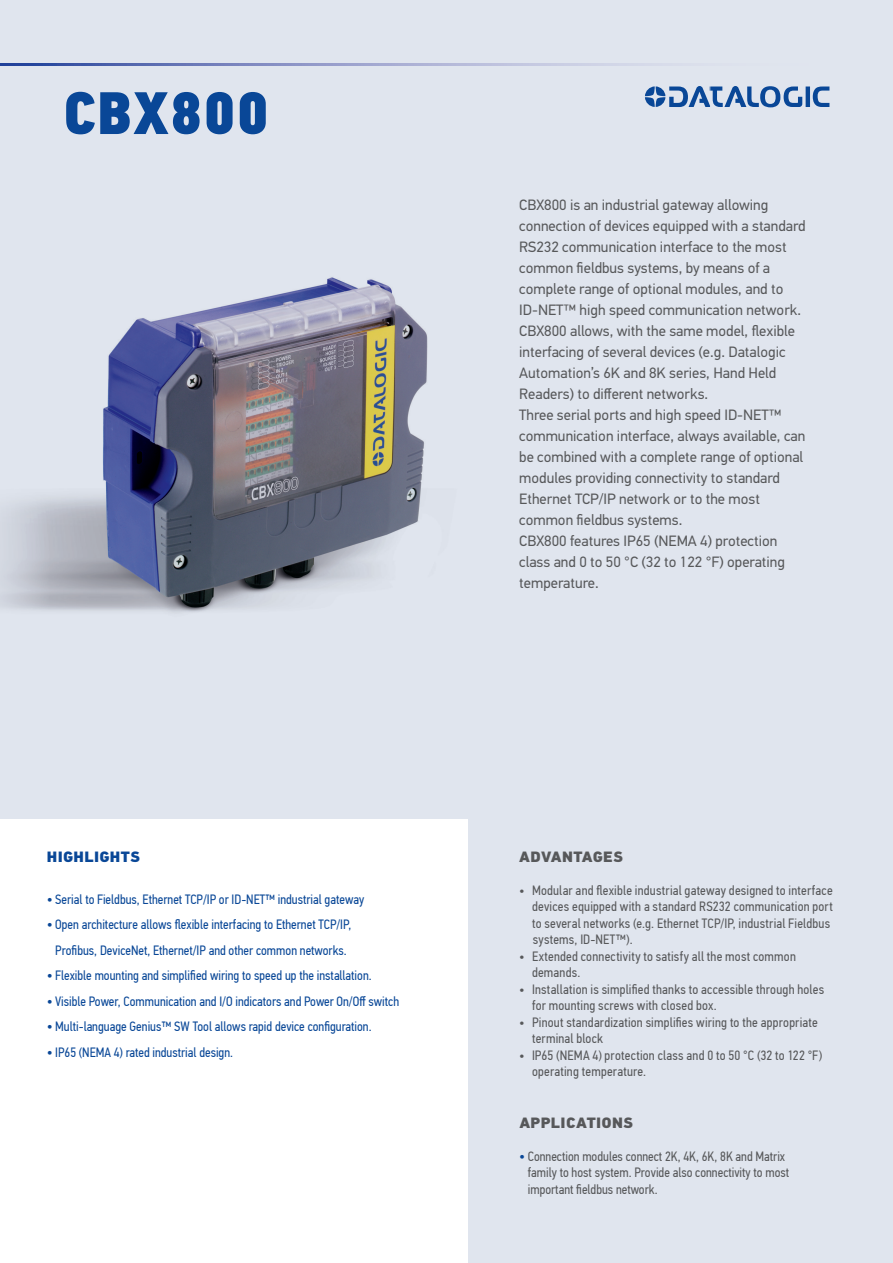
<style>
.page{position:relative;width:893px;height:1263px;background:#e0e5ee}
.page>*{position:absolute;margin:0;border:0;box-sizing:border-box;transform-origin:0 0}
.t1{font:60px "PF Din Text Cond Pro X Black";letter-spacing:.01em;color:#094797}
.t2{font:15px/21px "PF Din Text Pro";color:#57585a}
.t3{font:900 15px "PF Din Text Pro";letter-spacing:.02em;color:#57585a}
.t4{font:900 15px "PF Din Text Pro";letter-spacing:.02em;color:#094797}
.t5{font:13.5px/16.5px "PF Din Text Cond Pro";letter-spacing:.015em;color:#57585a}
.t6{font:13.5px/25.5px "PF Din Text Cond Pro";color:#094797;text-align:center}
.s1{font-size:15px}
.s2{font-size:15px;color:#094797}
</style>
<div class="page">
<svg style="left:0;top:64px;width:652px;height:1px"></svg>
<svg style="left:645px;top:86px;width:184px;height:21px"></svg>
<img style="left:0;top:277px;width:428px;height:336px">
<div style="left:0;top:820px;width:468px;height:443px;background:#fff"></div>
<h1 class="t1" style="left:63px;top:75px;width:207px">CBX800</h1>
<p class="t4" style="left:47px;top:847px;width:95px">HIGHLIGHTS</p>
<p class="t6" style="left:47px;top:886px;width:319px"><span class="s1">•</span> Serial to Fieldbus, Ethernet TCP/IP or ID-NET™ industrial gateway</p>
<p class="t6" style="left:47px;top:912px;width:306px"><span class="s1">•</span> Open architecture allows flexible interfacing to Ethernet TCP/IP,<br>Profibus, DeviceNet, Ethernet/IP and other common networks.</p>
<p class="t6" style="left:47px;top:963px;width:326px"><span class="s1">•</span> Flexible mounting and simplified wiring to speed up the installation.</p>
<p class="t6" style="left:47px;top:988px;width:354px"><span class="s1">•</span> Visible Power, Communication and I/O indicators and Power On/Off switch</p>
<p class="t6" style="left:47px;top:1014px;width:326px"><span class="s1">•</span> Multi-language Genius™ SW Tool allows rapid device configuration.</p>
<p class="t6" style="left:47px;top:1039px;width:188px"><span class="s1">•</span> IP65 (NEMA 4) rated industrial design.</p>
<p class="t2" style="left:519px;top:195px;width:288px">CBX800 is an industrial gateway allowing connection of devices equipped with a standard RS232 communication interface to the most common fieldbus systems, by means of a complete range of optional modules, and to ID-NET™ high speed communication network.<br>CBX800 allows, with the same model, flexible interfacing of several devices (e.g. Datalogic Automation’s 6K and 8K series, Hand Held Readers) to different networks.<br>Three serial ports and high speed ID-NET™ communication interface, always available, can be combined with a complete range of optional modules providing connectivity to standard Ethernet TCP/IP network or to the most common fieldbus systems.<br>CBX800 features IP65 (NEMA 4) protection class and 0 to 50 °C (32 to 122 °F) operating temperature.</p>
<p class="t3" style="left:519px;top:847px;width:105px">ADVANTAGES</p>
<p class="t5" style="left:532px;top:882px;width:302px;text-indent:-13px">• Modular and flexible industrial gateway designed to interface devices equipped with a standard RS232 communication port to several networks (e.g. Ethernet TCP/IP, industrial Fieldbus systems, ID-NET™).</p>
<p class="t5" style="left:532px;top:948px;width:265px;text-indent:-13px">• Extended connectivity to satisfy all the most common demands.</p>
<p class="t5" style="left:532px;top:981px;width:294px;text-indent:-13px">• Installation is simplified thanks to accessible through holes for mounting screws with closed box.</p>
<p class="t5" style="left:532px;top:1014px;width:287px;text-indent:-13px">• Pinout standardization simplifies wiring to the appropriate terminal block</p>
<p class="t5" style="left:532px;top:1047px;width:292px;text-indent:-13px">• IP65 (NEMA 4) protection class and 0 to 50 °C (32 to 122 °F) operating temperature.</p>
<p class="t3" style="left:519px;top:1113px;width:115px">APPLICATIONS</p>
<p class="t5" style="left:528px;top:1148px;width:263px;text-indent:-9px"><span class="s2">•</span> Connection modules connect 2K, 4K, 6K, 8K and Matrix family to host system. Provide also connectivity to most important fieldbus network.</p>
</div>
